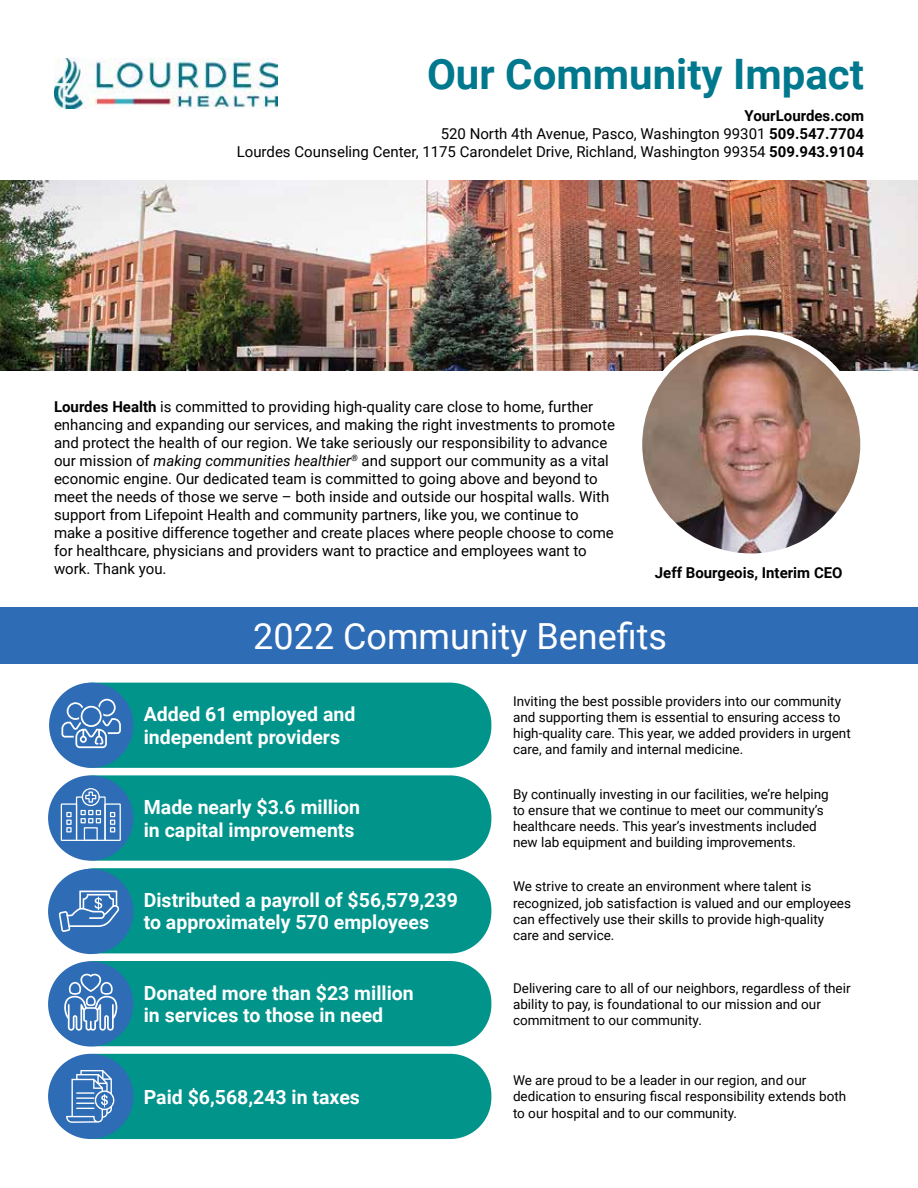
<style>
.page{position:relative;width:918px;height:1188px;background:#fff}
.page>*{position:absolute;margin:0;border:0;box-sizing:border-box;transform-origin:0 0}
.t1{font:700 42px "Roboto";color:#00788d}
.t2{font:36px "Roboto";color:#fff}
.t3{font:700 19.5px/22.5px "Roboto";color:#fff}
.t4{font:15px/18px "Roboto";color:#000;text-align:right}
.t5{font:700 15px "Roboto";color:#000}
.t6{font:13.5px/16.2px "Roboto";color:#000}
.s1{font-weight:700}
.s2{font-style:italic}
</style>
<div class="page">
<img style="left:0;top:180px;width:918px;height:190px">
<img style="left:639px;top:332px;width:224px;height:224px;border-radius:112px">
<div style="left:636px;top:329px;width:230px;height:230px;border:6px solid #fff;border-radius:50%"></div>
<div style="left:0;top:607px;width:918px;height:56px;background:#2e6cb5"></div>
<div style="left:52px;top:683px;width:439px;height:85px;background:#00948b;border-radius:41px"></div>
<div style="left:49px;top:683px;width:84px;height:85px;background:#2e6cb5;border-radius:50%"></div>
<svg style="left:61px;top:699px;width:60px;height:49px"></svg>
<div style="left:54px;top:775px;width:437px;height:86px;background:#00948b;border-radius:41px"></div>
<div style="left:48px;top:775px;width:85px;height:86px;background:#2e6cb5;border-radius:50%"></div>
<svg style="left:61px;top:788px;width:60px;height:53px"></svg>
<div style="left:54px;top:868px;width:437px;height:85px;background:#00948b;border-radius:41px"></div>
<div style="left:48px;top:869px;width:85px;height:85px;background:#2e6cb5;border-radius:50%"></div>
<svg style="left:59px;top:891px;width:60px;height:41px"></svg>
<div style="left:54px;top:961px;width:437px;height:85px;background:#00948b;border-radius:41px"></div>
<div style="left:48px;top:961px;width:85px;height:86px;background:#2e6cb5;border-radius:50%"></div>
<svg style="left:64px;top:973px;width:53px;height:58px"></svg>
<div style="left:54px;top:1054px;width:437px;height:85px;background:#00948b;border-radius:41px"></div>
<div style="left:48px;top:1054px;width:85px;height:85px;background:#2e6cb5;border-radius:50%"></div>
<svg style="left:66px;top:1070px;width:48px;height:53px"></svg>
<img style="left:54px;top:58px;width:224px;height:51px">
<h1 class="t1" style="left:427px;top:45px;width:439px">Our Community Impact</h1>
<p class="t4" style="left:237px;top:107px;width:629px"><span class="s1">YourLourdes.com<br></span>520 North 4th Avenue, Pasco, Washington 99301 <span class="s1">509.547.7704<br></span>Lourdes Counseling Center, 1175 Carondelet Drive, Richland, Washington 99354 <span class="s1">509.943.9104</span></p>
<p class="t4" style="left:54px;top:397px;width:562px;text-align:left"><span class="s1">Lourdes Health</span> is committed to providing high-quality care close to home, further enhancing and expanding our services, and making the right investments to promote and protect the health of our region. We take seriously our responsibility to advance our mission of <span class="s2">making communities healthier</span><sup>®</sup> and support our community as a vital economic engine. Our dedicated team is committed to going above and beyond to meet the needs of those we serve – both inside and outside our hospital walls. With support from Lifepoint Health and community partners, like you, we continue to make a positive difference together and create places where people choose to come for healthcare, physicians and providers want to practice and employees want to work. Thank you.</p>
<p class="t5" style="left:655px;top:562px;width:189px">Jeff Bourgeois, Interim CEO</p>
<h2 class="t2" style="left:253px;top:611px;width:415px">2022 Community Benefits</h2>
<h3 class="t3" style="left:144px;top:702px;width:213px">Added 61 employed and independent providers</h3>
<h3 class="t3" style="left:144px;top:795px;width:218px">Made nearly $3.6 million in capital improvements</h3>
<h3 class="t3" style="left:144px;top:888px;width:316px">Distributed a payroll of $56,579,239 to approximately 570 employees</h3>
<h3 class="t3" style="left:144px;top:981px;width:271px">Donated more than $23 million in services to those in need</h3>
<h3 class="t3" style="left:144px;top:1085px;width:218px">Paid $6,568,243 in taxes</h3>
<p class="t6" style="left:513px;top:692px;width:339px">Inviting the best possible providers into our community and supporting them is essential to ensuring access to high-quality care. This year, we added providers in urgent care, and family and internal medicine.</p>
<p class="t6" style="left:513px;top:785px;width:317px">By continually investing in our facilities, we’re helping to ensure that we continue to meet our community’s healthcare needs. This year’s investments included new lab equipment and building improvements.</p>
<p class="t6" style="left:513px;top:878px;width:340px">We strive to create an environment where talent is recognized, job satisfaction is valued and our employees can effectively use their skills to provide high-quality care and service.</p>
<p class="t6" style="left:513px;top:979px;width:339px">Delivering care to all of our neighbors, regardless of their ability to pay, is foundational to our mission and our commitment to our community.</p>
<p class="t6" style="left:513px;top:1072px;width:335px">We are proud to be a leader in our region, and our dedication to ensuring fiscal responsibility extends both to our hospital and to our community.</p>
</div>
